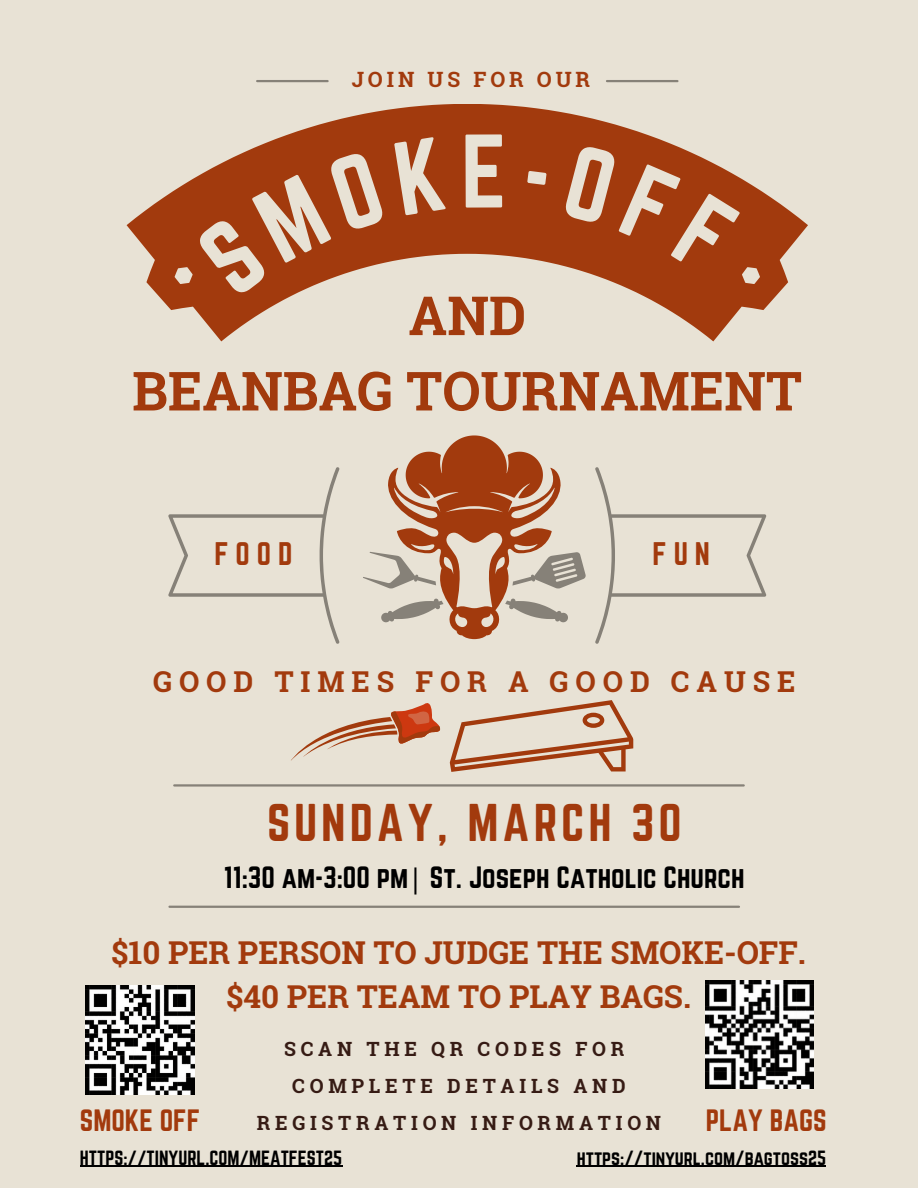
<style>
.page{position:relative;width:918px;height:1188px;background:#e8e2d5}
.page>*{position:absolute;margin:0;border:0;box-sizing:border-box;transform-origin:0 0}
.t1{font:91.2px "Norwester";color:#e8e2d5}
.t2{font:700 54px/75.3px "Roboto Slab";color:#a23a0d;text-align:center}
.t3{font:46.35px "Norwester";letter-spacing:.085em;color:#a23a0d}
.t4{font:700 31.5px/43.8px "Roboto Slab";color:#a23a0d;text-align:center}
.t5{font:700 28.8px "Roboto Slab";letter-spacing:.24em;color:#a23a0d}
.t6{font:28.65px "Norwester";letter-spacing:.24em;color:#a23a0d}
.t7{font:27px "Norwester";color:#000}
.t8{font:27px "Norwester";color:#a23a0d}
.t9{font:700 21.15px "Roboto Slab";letter-spacing:.19em;color:#a23a0d}
.t10{font:700 19.65px/37px "Roboto Slab";letter-spacing:.24em;color:#361b14;text-align:center}
.t11{font:18px "Norwester";color:#000}
.s1{font-family:"Noto Sans"}
</style>
<div class="page">
<hr style="left:174px;top:784px;width:570px;height:3px;background:#868178">
<hr style="left:170px;top:906px;width:569px;height:2px;background:#868178">
<hr style="left:257px;top:80px;width:71px;height:2px;background:#868178">
<hr style="left:607px;top:80px;width:70px;height:2px;background:#868178">
<svg style="left:127px;top:104px;width:681px;height:237px"></svg>
<svg style="left:363px;top:435px;width:223px;height:204px"></svg>
<svg style="left:595px;top:467px;width:171px;height:177px"></svg>
<svg style="left:168px;top:467px;width:171px;height:177px"></svg>
<svg style="left:450px;top:700px;width:183px;height:72px"></svg>
<svg style="left:291px;top:703px;width:150px;height:58px"></svg>
<img style="left:86px;top:986px;width:109px;height:109px">
<img style="left:706px;top:980px;width:108px;height:108px">
<hr style="left:80px;top:1166px;width:262px;height:1px;background:#000">
<hr style="left:577px;top:1166px;width:249px;height:1px;background:#000">
<svg style="left:195px;top:150px;width:190px;height:147px;background:#a8491f"></svg>
<div style="left:394px;top:136px;width:52px;height:79px;background:#a23a0d"></div>
<svg style="left:527px;top:170px;width:20px;height:15px"></svg>
<div style="left:563px;top:143px;width:178px;height:132px;background:#a23a0d"></div>
<p class="t9" style="left:352px;top:64px;width:240px">JOIN US FOR OUR</p>
<h2 class="t1" style="left:461px;top:116px;width:47px">E</h2>
<p class="t2" style="left:132px;top:276px;width:671px">AND<br>BEANBAG TOURNAMENT</p>
<h4 class="t6" style="left:214px;top:536px;width:79px">FOOD</h4>
<p class="t6" style="left:652px;top:536px;width:59px">FUN</p>
<p class="t5" style="left:153px;top:662px;width:644px">GOOD TIMES FOR A GOOD CAUSE</p>
<h4 class="t3" style="left:267px;top:795px;width:416px">SUNDAY, MARCH 30</h4>
<p class="t7" style="left:224px;top:861px;width:522px">11:30 am-3:00 pm<span class="s1">|</span> St. Joseph Catholic Church</p>
<p class="t4" style="left:112px;top:930px;width:696px">$10 PER PERSON TO JUDGE THE SMOKE-OFF. $40 PER TEAM TO PLAY BAGS.</p>
<h3 class="t10" style="left:284px;top:1030px;width:342px">SCAN THE QR CODES FOR</h3>
<p class="t10" style="left:257px;top:1067px;width:406px">COMPLETE DETAILS AND<br>REGISTRATION INFORMATION</p>
<p class="t8" style="left:80px;top:1104px;width:122px">SMOKE OFF</p>
<p class="t8" style="left:706px;top:1104px;width:122px">PLAY BAGS</p>
<p class="t11" style="left:80px;top:1147px;width:264px">HTTPS://TINYURL.COM/MEATFEST25</p>
<h6 class="t11" style="left:577px;top:1147px;width:251px">https://tinyurl.com/bagtoss25</h6>
</div>
